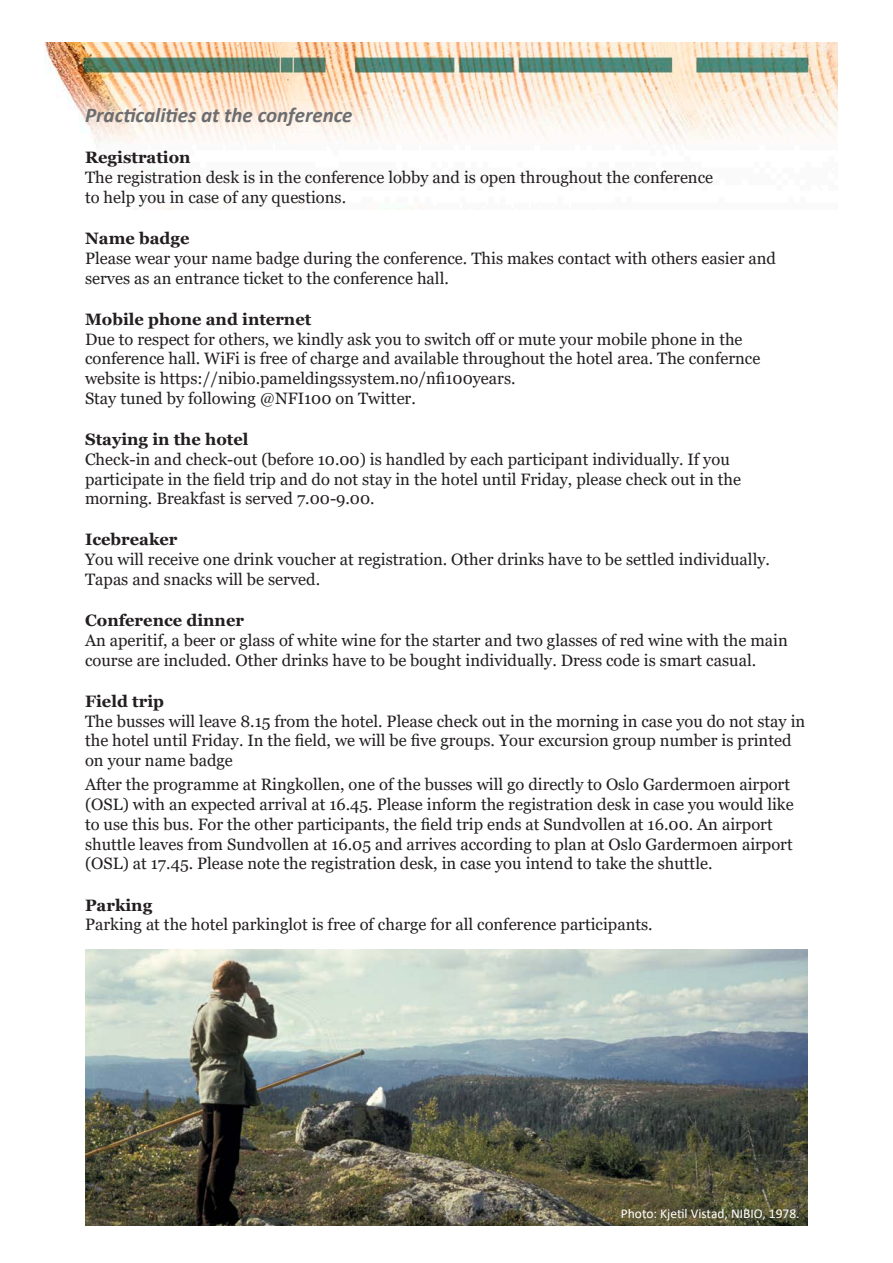
<style>
.page{position:relative;width:893px;height:1263px;background:#fff}
.page>*{position:absolute;margin:0;border:0;box-sizing:border-box;transform-origin:0 0}
.t1{font:italic 700 21px "Calibri";color:#6c6d70}
.t2{font:16.5px/19.8px "Georgia";color:#231f20}
.t3{font:13.5px "Calibri";color:#fff}
.s1{font-weight:700}
</style>
<div class="page">
<img style="left:44px;top:43px;width:794px;height:167px">
<img style="left:85px;top:950px;width:723px;height:275px">
<p class="t1" style="left:85px;top:100px;width:269px">Practicalities at the conference</p>
<p class="t2" style="left:85px;top:148px;width:630px"><span class="s1">Registration<br></span>The registration desk is in the conference lobby and is open throughout the conference to help you in case of any questions.</p>
<p class="t2" style="left:85px;top:229px;width:692px"><span class="s1">Name badge<br></span>Please wear your name badge during the conference. This makes contact with others easier and serves as an entrance ticket to the conference hall.</p>
<p class="t2" style="left:85px;top:309px;width:677px"><span class="s1">Mobile phone and internet<br></span>Due to respect for others, we kindly ask you to switch off or mute your mobile phone in the conference hall. WiFi is free of charge and available throughout the hotel area. The confernce website is https://nibio.pameldingssystem.no/nfi100years.<br>Stay tuned by following @NFI100 on Twitter.</p>
<p class="t2" style="left:85px;top:430px;width:658px"><span class="s1">Staying in the hotel<br></span>Check-in and check-out (before 10.00) is handled by each participant individually. If you participate in the field trip and do not stay in the hotel until Friday, please check out in the morning. Breakfast is served 7.00-9.00.</p>
<p class="t2" style="left:85px;top:530px;width:686px"><span class="s1">Icebreaker<br></span>You will receive one drink voucher at registration. Other drinks have to be settled individually.<br>Tapas and snacks will be served.</p>
<p class="t2" style="left:85px;top:611px;width:704px"><span class="s1">Conference dinner<br></span>An aperitif, a beer or glass of white wine for the starter and two glasses of red wine with the main course are included. Other drinks have to be bought individually. Dress code is smart casual.</p>
<p class="t2" style="left:85px;top:691px;width:722px"><span class="s1">Field trip<br></span>The busses will leave 8.15 from the hotel. Please check out in the morning in case you do not stay in the hotel until Friday. In the field, we will be five groups. Your excursion group number is printed on your name badge</p>
<p class="t2" style="left:85px;top:775px;width:710px">After the programme at Ringkollen, one of the busses will go directly to Oslo Gardermoen airport (OSL) with an expected arrival at 16.45. Please inform the registration desk in case you would like to use this bus. For the other participants, the field trip ends at Sundvollen at 16.00. An airport shuttle leaves from Sundvollen at 16.05 and arrives according to plan at Oslo Gardermoen airport (OSL) at 17.45. Please note the registration desk, in case you intend to take the shuttle.</p>
<p class="t2" style="left:85px;top:895px;width:569px"><span class="s1">Parking<br></span>Parking at the hotel parkinglot is free of charge for all conference participants.</p>
<p class="t3" style="left:621px;top:1204px;width:180px">Photo: Kjetil Vistad, NIBIO, 1978.</p>
</div>
